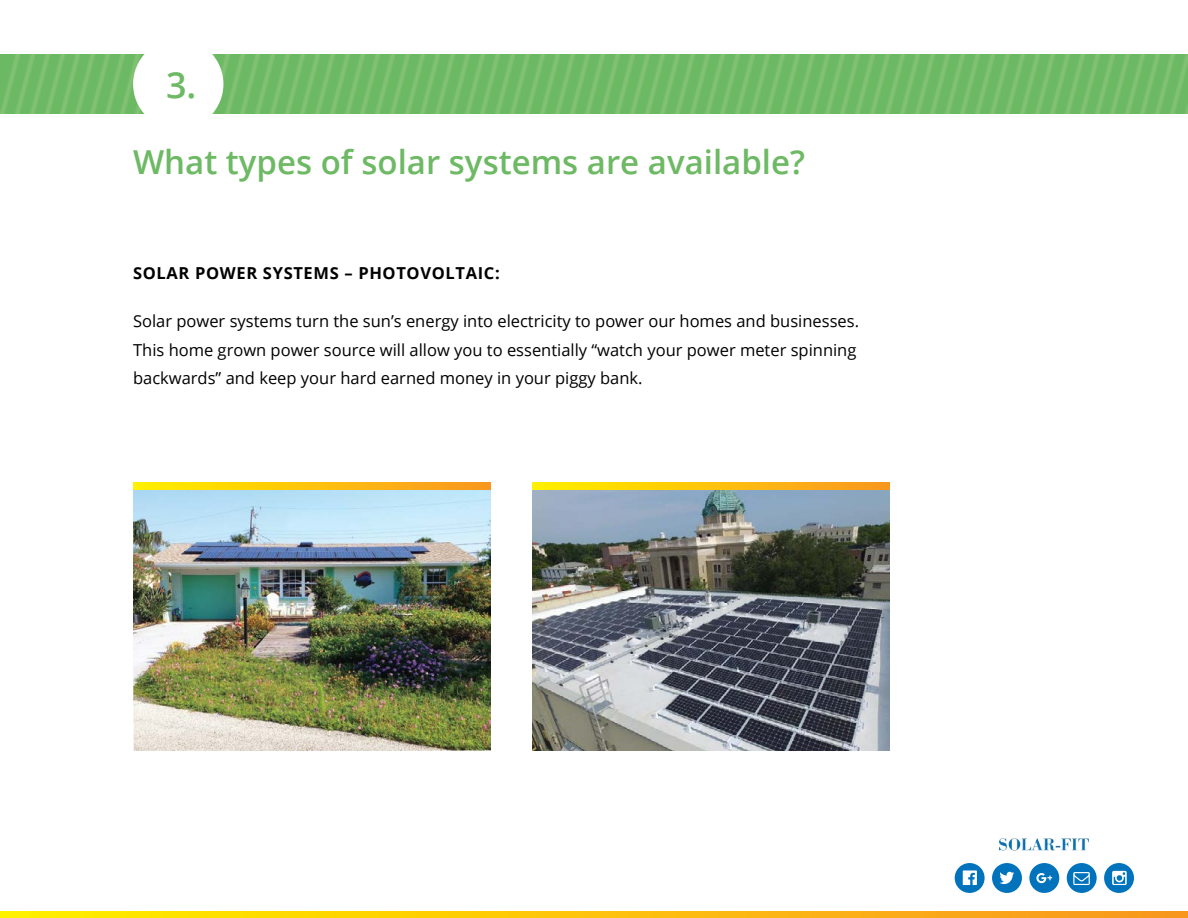
<style>
.page{position:relative;width:1188px;height:918px;background:#fff}
.page>*{position:absolute;margin:0;border:0;box-sizing:border-box;transform-origin:0 0}
.t1{font:600 36px "Open Sans";color:#6db964}
.t2{font:600 33px "Open Sans";color:#6db964}
.t3{font:16.5px/28.5px "Open Sans";color:#000}
.t4{font:700 16.5px "Open Sans";letter-spacing:.04em;color:#000}
</style>
<div class="page">
<svg style="left:0;top:911px;width:1188px;height:7px;background:#fdc20c"></svg>
<svg style="left:1029px;top:863px;width:30px;height:30px"></svg>
<svg style="left:955px;top:863px;width:30px;height:30px"></svg>
<svg style="left:992px;top:863px;width:30px;height:30px"></svg>
<svg style="left:1104px;top:863px;width:30px;height:30px"></svg>
<svg style="left:1067px;top:863px;width:30px;height:30px"></svg>
<img style="left:1000px;top:838px;width:89px;height:13px">
<img style="left:133px;top:490px;width:357px;height:261px">
<svg style="left:133px;top:483px;width:357px;height:7px;background:#fdc30c"></svg>
<img style="left:0;top:54px;width:1188px;height:60px">
<div style="left:133px;top:39px;width:90px;height:90px;background:#fff;border-radius:50%"></div>
<img style="left:533px;top:490px;width:357px;height:261px">
<svg style="left:533px;top:483px;width:357px;height:7px;background:#fdc20c"></svg>
<h1 class="t1" style="left:166px;top:60px;width:32px">3.</h1>
<h2 class="t2" style="left:133px;top:139px;width:674px">What types of solar systems are available?</h2>
<p class="t4" style="left:133px;top:261px;width:368px">SOLAR POWER SYSTEMS – PHOTOVOLTAIC:</p>
<p class="t3" style="left:133px;top:307px;width:727px">Solar power systems turn the sun’s energy into electricity to power our homes and businesses.<br>This home grown power source will allow you to essentially “watch your power meter spinning backwards” and keep your hard earned money in your piggy bank.</p>
</div>
